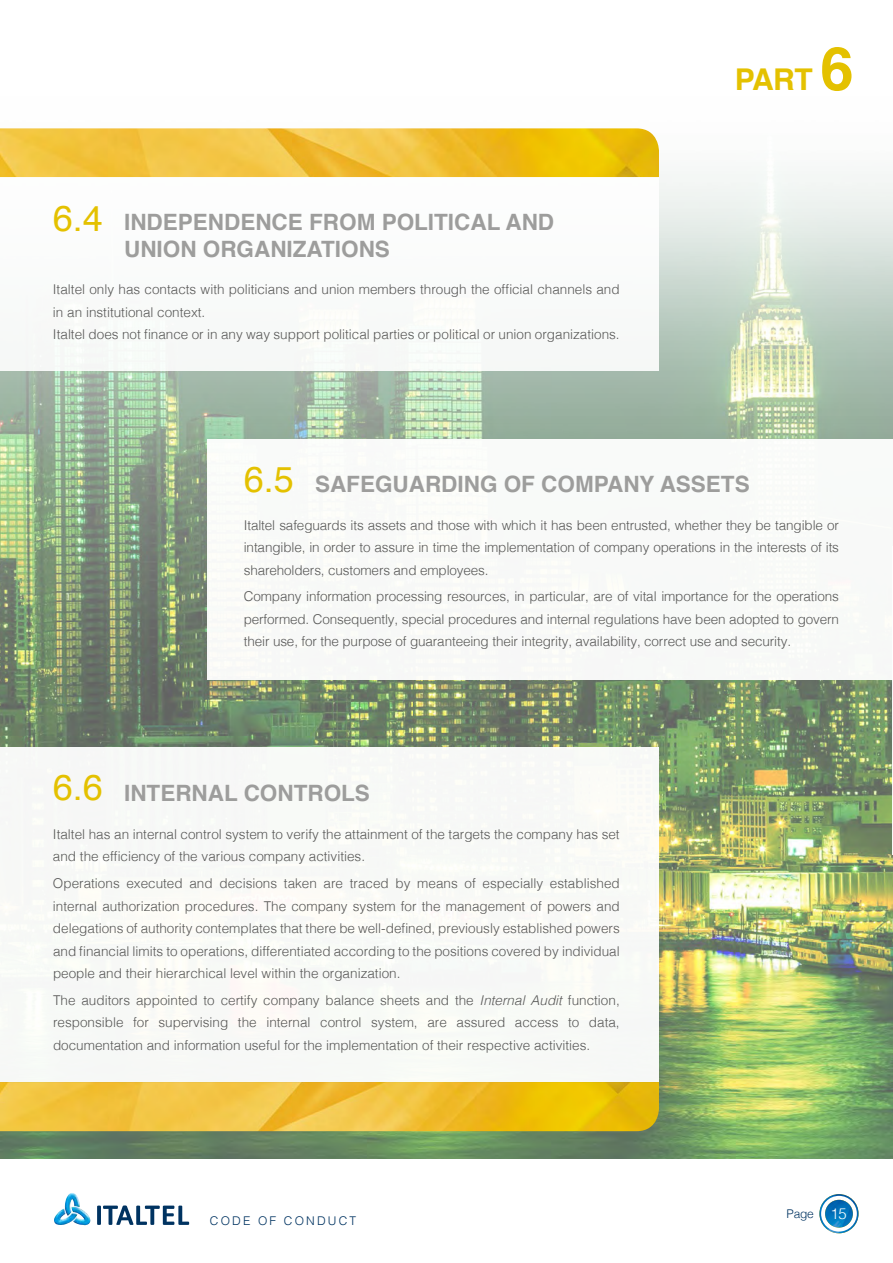
<style>
.page{position:relative;width:893px;height:1263px;background:#fff}
.page>*{position:absolute;margin:0;border:0;box-sizing:border-box;transform-origin:0 0}
.t1{font:36px "Helvetica";color:#e4c100}
.t2{font:700 30px "Helvetica";color:#e4c100}
.t3{font:700 22.5px/27px "Helvetica";color:#9d9d9c}
.t4{font:300 15px "Helvetica";color:#fff}
.t5{font:300 13.5px/22.5px "Helvetica";color:#575756;text-align:justify}
.t6{font:300 12px "Helvetica";letter-spacing:.18em;color:#003361}
.s1{font-size:60px}
.s2{font-weight:400;font-size:36px;color:#e4c100}
.s3{font-style:italic}
</style>
<div class="page">
<img style="left:0;top:174px;width:893px;height:985px">
<svg style="left:97px;top:1205px;width:4px;height:20px"></svg>
<svg style="left:103px;top:1205px;width:86px;height:20px"></svg>
<img style="left:54px;top:1193px;width:37px;height:33px">
<img style="left:819px;top:1194px;width:40px;height:39px;border-radius:20px">
<svg style="left:821px;top:1196px;width:36px;height:35px"></svg>
<img style="left:825px;top:1200px;width:28px;height:27px;border-radius:14px">
<img style="left:0;top:128px;width:659px;height:50px">
<div style="left:0;top:178px;width:659px;height:193px;background:#fff"></div>
<div style="left:0;top:747px;width:659px;height:335px;background:#f7f9f7"></div>
<div style="left:207px;top:439px;width:686px;height:241px;background:#f8faf8"></div>
<hr style="left:892px;top:546px;width:1px;height:308px;background:#fff">
<img style="left:0;top:1082px;width:659px;height:49px">
<h1 class="t1" style="left:53px;top:190px;width:52px">6.4</h1>
<h3 class="t3" style="left:124px;top:209px;width:432px">INDEPENDENCE FROM POLITICAL AND<br>UNION ORGANIZATIONS</h3>
<p class="t5" style="left:53px;top:277px;width:568px;text-align:left">Italtel only has contacts with politicians and union members through the official channels and in an institutional context.<br>Italtel does not finance or in any way support political parties or political or union organizations.</p>
<h2 class="t2" style="left:735px;top:55px;width:120px">PART <span class="s1">6</span></h2>
<h3 class="t3" style="left:244px;top:471px;width:507px"><span class="s2">6.5</span> SAFEGUARDING OF COMPANY ASSETS</h3>
<p class="t5" style="left:244px;top:513px;width:597px">Italtel safeguards its assets and those with which it has been entrusted, whether they be tangible or intangible, in order to assure in time the implementation of company operations in the interests of its shareholders, customers and employees.</p>
<p class="t5" style="left:244px;top:584px;width:597px">Company information processing resources, in particular, are of vital importance for the operations performed. Consequently, special procedures and internal regulations have been adopted to govern their use, for the purpose of guaranteeing their integrity, availability, correct use and security.</p>
<h1 class="t1" style="left:53px;top:760px;width:52px">6.6</h1>
<h3 class="t3" style="left:124px;top:780px;width:247px">INTERNAL CONTROLS</h3>
<p class="t5" style="left:53px;top:822px;width:568px">Italtel has an internal control system to verify the attainment of the targets the company has set and the efficiency of the various company activities.</p>
<p class="t5" style="left:53px;top:871px;width:568px">Operations executed and decisions taken are traced by means of especially established internal authorization procedures. The company system for the management of powers and delegations of authority contemplates that there be well-defined, previously established powers and financial limits to operations, differentiated according to the positions covered by individual people and their hierarchical level within the organization.</p>
<p class="t5" style="left:53px;top:988px;width:568px">The auditors appointed to certify company balance sheets and the <span class="s3">Internal Audit</span> function, responsible for supervising the internal control system, are assured access to data, documentation and information useful for the implementation of their respective activities.</p>
<p class="t6" style="left:210px;top:1210px;width:148px">CODE OF CONDUCT</p>
<p class="t6" style="left:787px;top:1203px;width:29px">Page</p>
<p class="t4" style="left:830px;top:1201px;width:18px">15</p>
</div>
